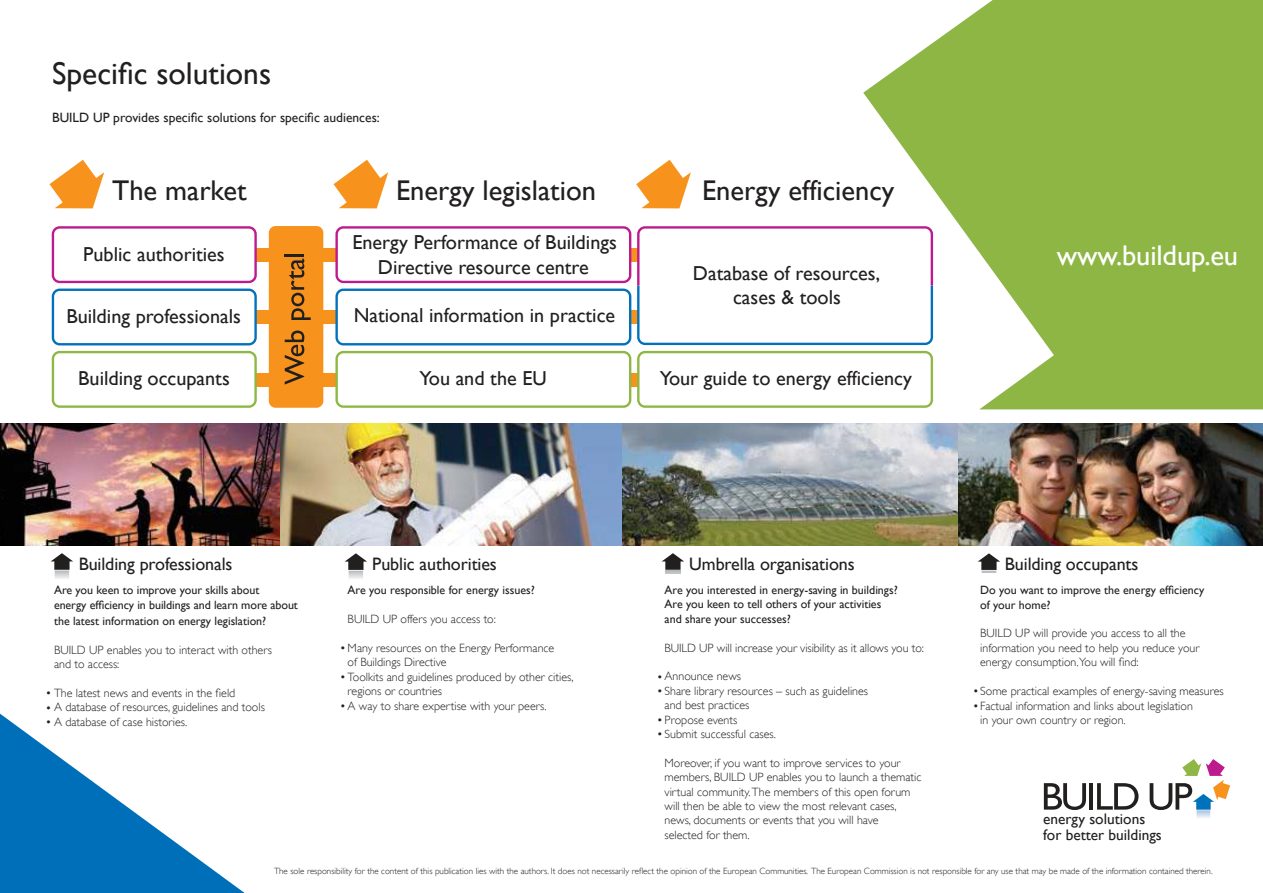
<style>
.page{position:relative;width:1263px;height:893px;background:#fff}
.page>*{position:absolute;margin:0;border:0;box-sizing:border-box;transform-origin:0 0}
.t1{font:31.5px "Gill Sans";color:#221f1f}
.t2{font:28.5px "Gill Sans";color:#221f1f}
.t3{font:28.5px "Gill Sans";letter-spacing:-.005em;color:#fff}
.t4{font:20.25px/24.2px "Gill Sans";color:#221f1f;text-align:center}
.t5{font:18px "Gill Sans";letter-spacing:-.005em;color:#221f1f}
.t6{font:15.3px/15.3px "Gill Sans";color:#221f1f}
.t7{font:13.5px "Gill Sans";color:#221f1f}
.t8{font:300 12px/14.4px "Gill Sans";color:#221f1f}
.t9{font:12px/14.4px "Gill Sans";color:#221f1f}
.t10{font:300 9px "Gill Sans";color:#221f1f}
.s1{font-weight:400}
</style>
<div class="page">
<svg style="left:1044px;top:783px;width:42px;height:27px"></svg>
<hr style="left:1089px;top:783px;width:4px;height:27px;background:#221f1f">
<svg style="left:1097px;top:783px;width:41px;height:27px"></svg>
<img style="left:1196px;top:810px;width:14px;height:8px">
<svg style="left:1149px;top:759px;width:81px;height:51px"></svg>
<div style="left:234px;top:373px;width:422px;height:13px;background:#f7931d"></div>
<div style="left:232px;top:310px;width:422px;height:13px;background:#f7931d"></div>
<div style="left:242px;top:248px;width:422px;height:13px;background:#f7931d"></div>
<svg style="left:636px;top:226px;width:227px;height:120px"></svg>
<div style="left:269px;top:226px;width:54px;height:182px;background:#f7931d;border-radius:7px"></div>
<div style="left:638px;top:352px;width:294px;height:55px;background:#fff;border-radius:7px"></div>
<div style="left:637px;top:351px;width:296px;height:57px;border:2px solid #8eb745;border-radius:7px"></div>
<div style="left:337px;top:352px;width:293px;height:55px;background:#fff;border-radius:7px"></div>
<div style="left:335px;top:351px;width:296px;height:57px;border:2px solid #8eb745;border-radius:7px"></div>
<div style="left:337px;top:290px;width:293px;height:54px;background:#fff;border-radius:7px"></div>
<div style="left:335px;top:289px;width:296px;height:56px;border:2px solid #0071bb;border-radius:7px"></div>
<div style="left:337px;top:227px;width:293px;height:55px;background:#fff;border-radius:7px"></div>
<div style="left:335px;top:226px;width:296px;height:57px;border:2px solid #bc1a8d;border-radius:7px"></div>
<div style="left:53px;top:352px;width:203px;height:55px;background:#fff;border-radius:7px"></div>
<div style="left:52px;top:351px;width:205px;height:57px;border:2px solid #8eb745;border-radius:7px"></div>
<div style="left:53px;top:290px;width:203px;height:54px;background:#fff;border-radius:7px"></div>
<div style="left:52px;top:289px;width:205px;height:56px;border:2px solid #0071bb;border-radius:7px"></div>
<div style="left:53px;top:227px;width:203px;height:55px;background:#fff;border-radius:7px"></div>
<div style="left:52px;top:226px;width:205px;height:57px;border:2px solid #bc1a8d;border-radius:7px"></div>
<svg style="left:285px;top:331px;width:19px;height:54px"></svg>
<svg style="left:285px;top:254px;width:26px;height:66px"></svg>
<svg style="left:49px;top:160px;width:55px;height:48px"></svg>
<svg style="left:334px;top:160px;width:54px;height:48px"></svg>
<svg style="left:636px;top:160px;width:55px;height:48px"></svg>
<svg style="left:863px;top:0;width:400px;height:409px;fill:#8eb645"></svg>
<svg style="left:978px;top:553px;width:22px;height:17px"></svg>
<img style="left:981px;top:570px;width:15px;height:3px">
<svg style="left:51px;top:553px;width:22px;height:17px"></svg>
<img style="left:54px;top:570px;width:16px;height:9px">
<svg style="left:345px;top:553px;width:22px;height:17px"></svg>
<img style="left:348px;top:570px;width:15px;height:9px">
<svg style="left:662px;top:553px;width:22px;height:17px"></svg>
<svg style="left:0;top:713px;width:245px;height:180px"></svg>
<img style="left:622px;top:424px;width:337px;height:121px">
<img style="left:0;top:424px;width:280px;height:121px">
<img style="left:959px;top:424px;width:304px;height:121px">
<img style="left:280px;top:424px;width:342px;height:121px">
<h1 class="t1" style="left:52px;top:55px;width:221px">Specific solutions</h1>
<p class="t7" style="left:52px;top:110px;width:329px">BUILD UP provides specific solutions for specific audiences:</p>
<h2 class="t2" style="left:112px;top:174px;width:136px">The market</h2>
<h2 class="t2" style="left:396px;top:174px;width:201px">Energy legislation</h2>
<h2 class="t2" style="left:702px;top:174px;width:194px">Energy efficiency</h2>
<h3 class="t4" style="left:83px;top:242px;width:143px">Public authorities</h3>
<h3 class="t4" style="left:66px;top:304px;width:176px">Building professionals</h3>
<h3 class="t4" style="left:78px;top:366px;width:153px">Building occupants</h3>
<h3 class="t4" style="left:352px;top:230px;width:266px">Energy Performance of Buildings<br>Directive resource centre</h3>
<h3 class="t4" style="left:354px;top:303px;width:263px">National information in practice</h3>
<h3 class="t4" style="left:419px;top:366px;width:129px">You and the EU</h3>
<h3 class="t4" style="left:693px;top:261px;width:189px">Database of resources, cases &amp; tools</h3>
<h3 class="t4" style="left:660px;top:366px;width:254px">Your guide to energy efficiency</h3>
<h2 class="t3" style="left:1057px;top:238px;width:183px">www.buildup.eu</h2>
<h3 class="t5" style="left:79px;top:554px;width:155px">Building professionals</h3>
<p class="t9" style="left:54px;top:583px;width:245px">Are you keen to improve your skills about<br>energy efficiency in buildings and learn more about</p>
<p class="t9" style="left:54px;top:613px;width:214px">the latest information on energy legislation?</p>
<p class="t8" style="left:54px;top:642px;width:220px">BUILD UP enables you to interact with others and to access:</p>
<p class="t8" style="left:47px;top:685px;width:190px"><span class="s1">•</span> The latest news and events in the field</p>
<p class="t8" style="left:47px;top:700px;width:220px"><span class="s1">•</span> A database of resources, guidelines and tools</p>
<p class="t8" style="left:47px;top:714px;width:142px"><span class="s1">•</span> A database of case histories.</p>
<h3 class="t5" style="left:372px;top:554px;width:126px">Public authorities</h3>
<p class="t9" style="left:348px;top:583px;width:189px">Are you responsible for energy issues?</p>
<p class="t8" style="left:348px;top:612px;width:150px">BUILD UP offers you access to:</p>
<p class="t8" style="left:348px;top:641px;width:208px;text-indent:-7px"><span class="s1">•</span> Many resources on the Energy Performance of Buildings Directive</p>
<p class="t8" style="left:348px;top:669px;width:227px;text-indent:-7px"><span class="s1">•</span> Toolkits and guidelines produced by other cities, regions or countries</p>
<p class="t8" style="left:341px;top:698px;width:207px"><span class="s1">•</span> A way to share expertise with your peers.</p>
<h3 class="t5" style="left:689px;top:553px;width:167px">Umbrella organisations</h3>
<p class="t9" style="left:665px;top:583px;width:235px">Are you interested in energy-saving in buildings?<br>Are you keen to tell others of your activities and share your successes?</p>
<p class="t8" style="left:665px;top:640px;width:261px">BUILD UP will increase your visibility as it allows you to:</p>
<p class="t8" style="left:658px;top:669px;width:85px"><span class="s1">•</span> Announce news</p>
<p class="t8" style="left:665px;top:683px;width:205px;text-indent:-7px"><span class="s1">•</span> Share library resources – such as guidelines and best practices</p>
<p class="t8" style="left:658px;top:712px;width:81px"><span class="s1">•</span> Propose events</p>
<p class="t8" style="left:658px;top:727px;width:120px"><span class="s1">•</span> Submit successful cases.</p>
<p class="t8" style="left:665px;top:755px;width:258px">Moreover, if you want to improve services to your members, BUILD UP enables you to launch a thematic virtual community. The members of this open forum will then be able to view the most relevant cases, news, documents or events that you will have<br>selected for them.</p>
<h3 class="t5" style="left:1005px;top:554px;width:135px">Building occupants</h3>
<p class="t9" style="left:980px;top:583px;width:226px">Do you want to improve the energy efficiency of your home?</p>
<p class="t8" style="left:980px;top:626px;width:221px">BUILD UP will provide you access to all the information you need to help you reduce your energy consumption.You will find:</p>
<p class="t8" style="left:974px;top:684px;width:251px"><span class="s1">•</span> Some practical examples of energy-saving measures</p>
<p class="t8" style="left:980px;top:698px;width:214px;text-indent:-6px"><span class="s1">•</span> Factual information and links about legislation in your own country or region.</p>
<p class="t6" style="left:1043px;top:811px;width:120px">energy solutions for better buildings</p>
<p class="t10" style="left:274px;top:866px;width:940px">The sole responsibility for the content of this publication lies with the authors. It does not necessarily reflect the opinion of the European Communities. The European Commission is not responsible for any use that may be made of the information contained therein.</p>
</div>
